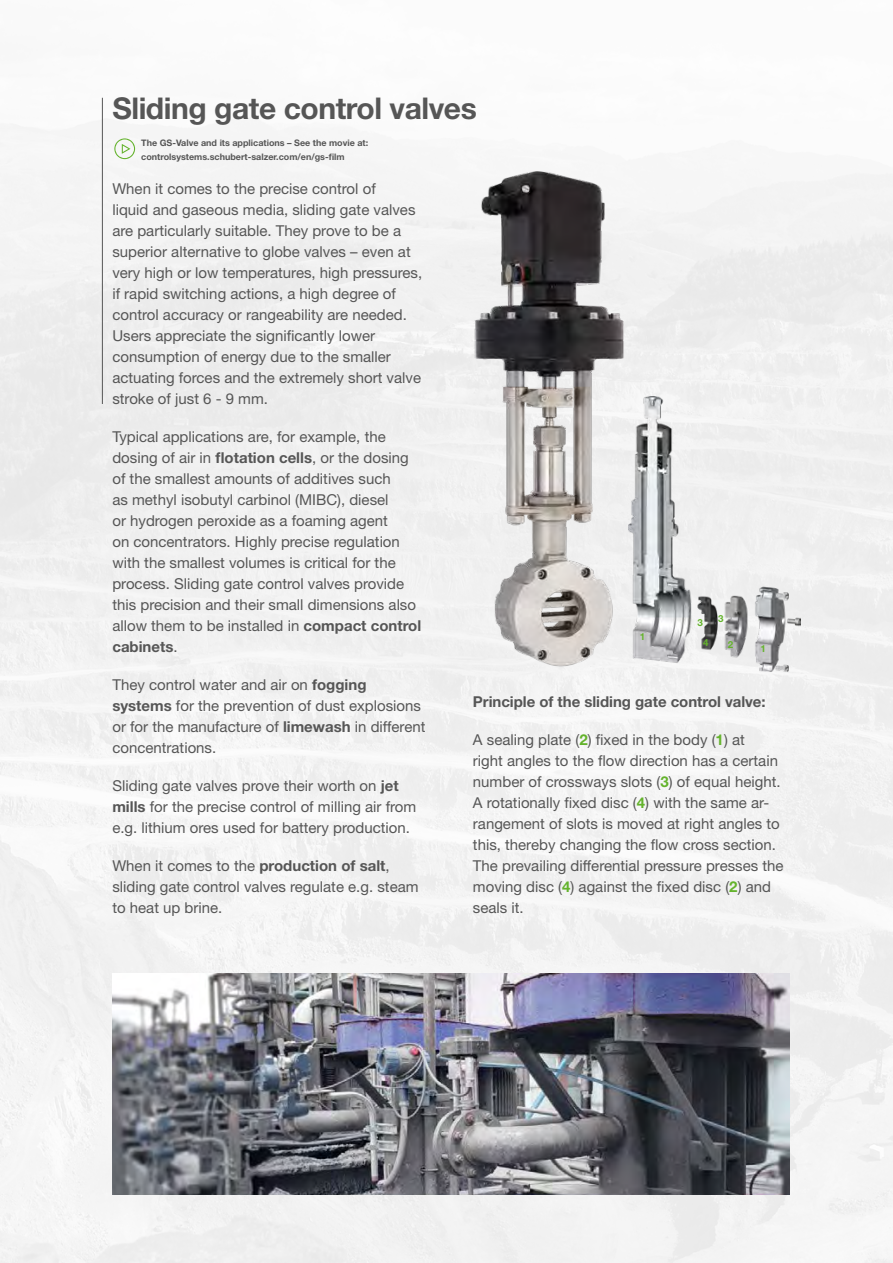
<style>
.page{position:relative;width:893px;height:1263px;background:#fff}
.page>*{position:absolute;margin:0;border:0;box-sizing:border-box;transform-origin:0 0}
.t1{font:700 30px "Helvetica Neue LT Std";letter-spacing:-.015em;color:#565656}
.t2{font:15px/21px "Helvetica Neue LT Std";color:#565656}
.t3{font:15px/21px "Helvetica Neue LT Pro";color:#565656}
.t4{font:700 15px "Helvetica Neue LT Pro";letter-spacing:-.005em;color:#565656}
.t5{font:700 9.75px "Helvetica Neue LT Std";color:#64b32c}
.t6{font:700 9px/13.5px "Helvetica Neue LT Std";color:#565656}
.s1{font-weight:700}
.s2{font-weight:700;color:#64b32c}
</style>
<div class="page">
<div style="left:0;top:97px;width:893px;height:1166px;background:#f2f2f2"></div>
<hr style="left:102px;top:98px;width:1px;height:306px;background:#565656">
<img style="left:112px;top:974px;width:677px;height:221px">
<svg style="left:114px;top:138px;width:21px;height:21px"></svg>
<img style="left:468px;top:165px;width:162px;height:503px">
<img style="left:629px;top:397px;width:172px;height:274px">
<p class="t1" style="left:112px;top:90px;width:366px">Sliding gate control valves</p>
<p class="t6" style="left:141px;top:136px;width:228px">The GS-Valve and its applications – See the movie at: controlsystems.schubert-salzer.com/en/gs-film</p>
<p class="t2" style="left:112px;top:178px;width:311px">When it comes to the precise control of<br>liquid and gaseous media, sliding gate valves are particularly suitable. They prove to be a superior alternative to globe valves – even at very high or low temperatures, high pressures, if rapid switching actions, a high degree of control accuracy or rangeability are needed.<br>Users appreciate the significantly lower consumption of energy due to the smaller actuating forces and the extremely short valve stroke of just 6 - 9 mm.</p>
<p class="t2" style="left:112px;top:426px;width:310px">Typical applications are, for example, the dosing of air in <span class="s1">flotation cells</span>, or the dosing of the smallest amounts of additives such<br>as methyl isobutyl carbinol (MIBC), diesel<br>or hydrogen peroxide as a foaming agent<br>on concentrators. Highly precise regulation with the smallest volumes is critical for the process. Sliding gate control valves provide this precision and their small dimensions also allow them to be installed in <span class="s1">compact control cabinets</span>.</p>
<p class="t2" style="left:112px;top:674px;width:315px">They control water and air on <span class="s1">fogging systems</span> for the prevention of dust explosions or for the manufacture of <span class="s1">limewash</span> in different concentrations.</p>
<p class="t2" style="left:112px;top:775px;width:305px">Sliding gate valves prove their worth on <span class="s1">jet mills</span> for the precise control of milling air from e.g. lithium ores used for battery production.</p>
<p class="t2" style="left:112px;top:855px;width:308px">When it comes to the <span class="s1">production of salt</span>, sliding gate control valves regulate e.g. steam to heat up brine.</p>
<p class="t5" style="left:640px;top:630px;width:7px">1</p>
<p class="t5" style="left:698px;top:617px;width:7px">3</p>
<p class="t5" style="left:718px;top:613px;width:7px">3</p>
<p class="t5" style="left:703px;top:637px;width:7px">4</p>
<p class="t5" style="left:728px;top:638px;width:7px">2</p>
<p class="t5" style="left:760px;top:643px;width:7px">1</p>
<p class="t4" style="left:473px;top:692px;width:294px">Principle of the sliding gate control valve:</p>
<p class="t3" style="left:473px;top:728px;width:312px">A sealing plate (<span class="s2">2</span>) fixed in the body (<span class="s2">1</span>) at<br>right angles to the flow direction has a certain number of crossways slots (<span class="s2">3</span>) of equal height.<br>A rotationally fixed disc (<span class="s2">4</span>) with the same ar&shy;rangement of slots is moved at right angles to this, thereby changing the flow cross section.<br>The prevailing differential pressure presses the moving disc (<span class="s2">4</span>) against the fixed disc (<span class="s2">2</span>) and seals it.</p>
</div>
